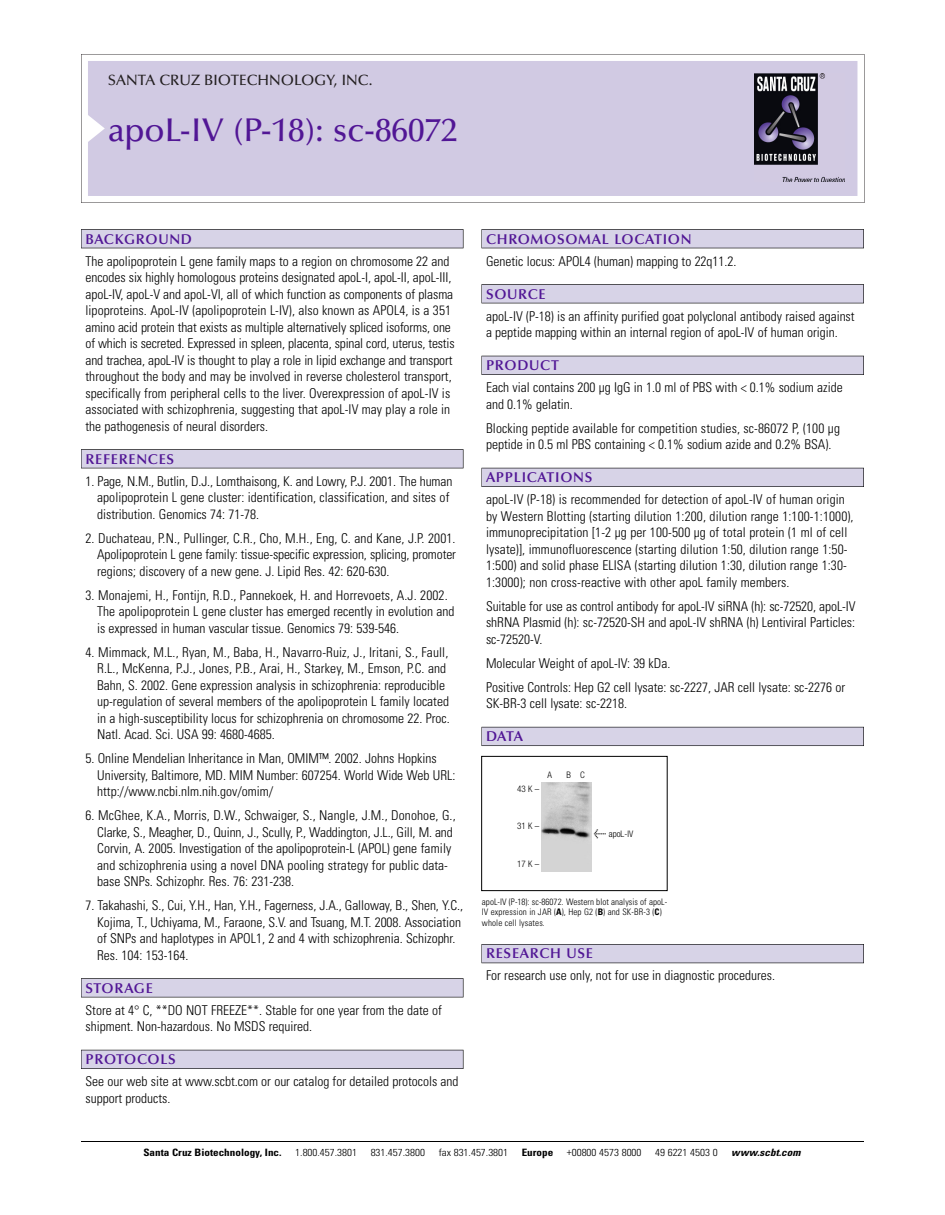
<style>
.page{position:relative;width:945px;height:1215px;background:#fff}
.page>*{position:absolute;margin:0;border:0;box-sizing:border-box;transform-origin:0 0}
.t1{font:500 33px "Optima";color:#511695}
.t2{font:500 15px "Optima";color:#231f20}
.t3{font:600 14.25px "Optima";letter-spacing:.05em;color:#511695}
.t4{font:300 condensed 13.5px/16.5px "Univers";color:#000}
.t5{font:300 condensed 10.2px "Univers";color:#000;scale:1.1 1}
.t6{font:700 condensed 10.2px "Univers";color:#000;scale:1.1 1}
.t7{font:italic 700 condensed 10.2px "Univers";letter-spacing:.005em;color:#000;scale:1.1 1}
.t8{font:300 condensed 9px/10.5px "Univers";letter-spacing:.01em;color:#000}
.t9{font:300 condensed 9px "Helvetica Neue";color:#000}
.s1{font-family:"Meta Plus";font-weight:400;font-stretch:normal;font-size:10.5px}
.s2{font-weight:700}
</style>
<div class="page">
<svg style="left:81px;top:54px;width:783px;height:149px"></svg>
<div style="left:88px;top:61px;width:769px;height:135px;background:#d1cae3"></div>
<img style="left:755px;top:74px;width:90px;height:108px">
<div style="left:81px;top:229px;width:382px;height:19px;background:#525156"></div>
<div style="left:81px;top:230px;width:382px;height:18px;background:#d7d3e7"></div>
<div style="left:81px;top:449px;width:382px;height:19px;background:#525155"></div>
<div style="left:81px;top:450px;width:382px;height:18px;background:#d7d3e7"></div>
<div style="left:81px;top:978px;width:382px;height:19px;background:#545357"></div>
<div style="left:81px;top:979px;width:382px;height:18px;background:#d7d3e7"></div>
<div style="left:81px;top:1050px;width:382px;height:19px;background:#54535a"></div>
<div style="left:81px;top:1050px;width:382px;height:18px;background:#d7d3e7"></div>
<div style="left:482px;top:229px;width:382px;height:19px;background:#525156"></div>
<div style="left:482px;top:230px;width:381px;height:18px;background:#d7d3e7"></div>
<div style="left:482px;top:284px;width:382px;height:19px;background:#525155"></div>
<div style="left:482px;top:285px;width:381px;height:18px;background:#d7d3e7"></div>
<div style="left:482px;top:356px;width:382px;height:19px;background:#525158"></div>
<div style="left:482px;top:356px;width:381px;height:18px;background:#d7d3e7"></div>
<div style="left:482px;top:468px;width:382px;height:19px;background:#54535a"></div>
<div style="left:482px;top:468px;width:381px;height:18px;background:#d7d3e7"></div>
<div style="left:482px;top:727px;width:382px;height:19px;background:#5b5a62"></div>
<div style="left:482px;top:727px;width:381px;height:18px;background:#d7d3e7"></div>
<div style="left:482px;top:944px;width:382px;height:19px;background:#535259"></div>
<div style="left:482px;top:945px;width:381px;height:18px;background:#d7d3e7"></div>
<hr style="left:81px;top:1141px;width:783px;height:1px;background:#000">
<div style="left:481px;top:756px;width:187px;height:135px;border:1px solid #000"></div>
<img style="left:542px;top:783px;width:50px;height:89px">
<p class="t2" style="left:108px;top:74px;width:266px">SANTA CRUZ BIOTECHNOLOGY, INC.</p>
<h1 class="t1" style="left:108px;top:117px;width:351px">apoL-IV (P-18): sc-86072</h1>
<p class="t3" style="left:86px;top:233px;width:108px">BACKGROUND</p>
<p class="t4" style="left:86px;top:254px;width:371px">The apolipoprotein L gene family maps to a region on chromosome 22 and encodes six highly homologous proteins designated apoL-I, apoL-II, apoL-III, apoL-IV, apoL-V and apoL-VI, all of which function as components of plasma lipoproteins. ApoL-IV (apolipoprotein L-IV), also known as APOL4, is a 351 amino acid protein that exists as multiple alternatively spliced isoforms, one of which is secreted. Expressed in spleen, placenta, spinal cord, uterus, testis and trachea, apoL-IV is thought to play a role in lipid exchange and transport throughout the body and may be involved in reverse cholesterol transport, specifically from peripheral cells to the liver. Overexpression of apoL-IV is associated with schizophrenia, suggesting that apoL-IV may play a role in the pathogenesis of neural disorders.</p>
<p class="t3" style="left:86px;top:453px;width:90px">REFERENCES</p>
<p class="t4" style="left:97px;top:474px;width:357px;text-indent:-12px">1. Page, N.M., Butlin, D.J., Lomthaisong, K. and Lowry, P.J. 2001. The human apolipoprotein L gene cluster: identification, classification, and sites of distribution. Genomics 74: 71-78.</p>
<p class="t4" style="left:97px;top:531px;width:360px;text-align:justify;text-indent:-12px">2. Duchateau, P.N., Pullinger, C.R., Cho, M.H., Eng, C. and Kane, J.P. 2001.<br>Apolipoprotein L gene family: tissue-specific expression, splicing, promoter regions; discovery of a new gene. J. Lipid Res. 42: 620-630.</p>
<p class="t4" style="left:97px;top:588px;width:359px;text-indent:-12px">3. Monajemi, H., Fontijn, R.D., Pannekoek, H. and Horrevoets, A.J. 2002.<br>The apolipoprotein L gene cluster has emerged recently in evolution and is expressed in human vascular tissue. Genomics 79: 539-546.</p>
<p class="t4" style="left:97px;top:645px;width:354px;text-indent:-12px">4. Mimmack, M.L., Ryan, M., Baba, H., Navarro-Ruiz, J., Iritani, S., Faull, R.L., McKenna, P.J., Jones, P.B., Arai, H., Starkey, M., Emson, P.C. and Bahn, S. 2002. Gene expression analysis in schizophrenia: reproducible up-regulation of several members of the apolipoprotein L family located in a high-susceptibility locus for schizophrenia on chromosome 22. Proc.<br>Natl. Acad. Sci. USA 99: 4680-4685.</p>
<p class="t4" style="left:97px;top:751px;width:360px;text-indent:-12px">5. Online Mendelian Inheritance in Man, OMIM™. 2002. Johns Hopkins<br>University, Baltimore, MD. MIM Number: 607254. World Wide Web URL: http://www.ncbi.nlm.nih.gov/omim/</p>
<p class="t4" style="left:97px;top:808px;width:360px;text-indent:-12px">6. McGhee, K.A., Morris, D.W., Schwaiger, S., Nangle, J.M., Donohoe, G., Clarke, S., Meagher, D., Quinn, J., Scully, P., Waddington, J.L., Gill, M. and Corvin, A. 2005. Investigation of the apolipoprotein-L (APOL) gene family and schizophrenia using a novel DNA pooling strategy for public data&shy;base SNPs. Schizophr. Res. 76: 231-238.</p>
<p class="t4" style="left:97px;top:898px;width:367px;text-indent:-12px">7. Takahashi, S., Cui, Y.H., Han, Y.H., Fagerness, J.A., Galloway, B., Shen, Y.C., Kojima, T., Uchiyama, M., Faraone, S.V. and Tsuang, M.T. 2008. Association of SNPs and haplotypes in APOL1, 2 and 4 with schizophrenia. Schizophr.<br>Res. 104: 153-164.</p>
<p class="t3" style="left:86px;top:982px;width:69px">STORAGE</p>
<p class="t4" style="left:86px;top:1003px;width:358px">Store at 4° C, **DO NOT FREEZE**. Stable for one year from the date of shipment. Non-hazardous. No MSDS required.</p>
<p class="t3" style="left:86px;top:1054px;width:92px">PROTOCOLS</p>
<p class="t4" style="left:86px;top:1074px;width:375px">See our web site at www.scbt.com or our catalog for detailed protocols and support products.</p>
<p class="t3" style="left:486px;top:233px;width:207px">CHROMOSOMAL LOCATION</p>
<p class="t4" style="left:486px;top:254px;width:252px">Genetic locus: APOL4 (human) mapping to 22q11.2.</p>
<p class="t3" style="left:486px;top:288px;width:61px">SOURCE</p>
<p class="t4" style="left:486px;top:309px;width:370px">apoL-IV (P-18) is an affinity purified goat polyclonal antibody raised against a peptide mapping within an internal region of apoL-IV of human origin.</p>
<p class="t3" style="left:486px;top:360px;width:74px">PRODUCT</p>
<p class="t4" style="left:486px;top:380px;width:358px">Each vial contains 200 µg IgG in 1.0 ml of PBS with &lt; 0.1% sodium azide and 0.1% gelatin.</p>
<p class="t4" style="left:486px;top:421px;width:356px">Blocking peptide available for competition studies, sc-86072 P, (100 µg peptide in 0.5 ml PBS containing &lt; 0.1% sodium azide and 0.2% BSA).</p>
<p class="t3" style="left:486px;top:472px;width:108px">APPLICATIONS</p>
<p class="t4" style="left:486px;top:492px;width:369px">apoL-IV (P-18) is recommended for detection of apoL-IV of human origin by Western Blotting (starting dilution 1:200, dilution range 1:100-1:1000), immunoprecipitation [1-2 µg per 100-500 µg of total protein (1 ml of cell lysate)], immunofluorescence (starting dilution 1:50, dilution range 1:50- 1:500) and solid phase ELISA (starting dilution 1:30, dilution range 1:30- 1:3000); non cross-reactive with other apoL family members.</p>
<p class="t4" style="left:486px;top:599px;width:371px;text-align:justify">Suitable for use as control antibody for apoL-IV siRNA (h): sc-72520, apoL-IV shRNA Plasmid (h): sc-72520-SH and apoL-IV shRNA (h) Lentiviral Particles: sc-72520-V.</p>
<p class="t4" style="left:486px;top:652px;width:361px;line-height:24px">Molecular Weight of apoL-IV: 39 kDa.<br>Positive Controls: Hep G2 cell lysate: sc-2227, JAR cell lysate: sc-2276 or</p>
<p class="t4" style="left:486px;top:696px;width:143px">SK-BR-3 cell lysate: sc-2218.</p>
<p class="t3" style="left:486px;top:731px;width:39px">DATA</p>
<p class="t9" style="left:517px;top:785px;width:24px">43K–</p>
<p class="t9" style="left:517px;top:823px;width:24px">31K–</p>
<p class="t9" style="left:517px;top:860px;width:24px">17K–</p>
<p class="t9" style="left:548px;top:772px;width:6px">A</p>
<p class="t9" style="left:566px;top:772px;width:20px">B C</p>
<p class="t9" style="left:594px;top:831px;width:41px"><span class="s1">&lt;</span> apoL-IV</p>
<p class="t8" style="left:482px;top:897px;width:187px">apoL-IV (P-18): sc-86072. Western blot analysis of apoL-<br>IV expression in JAR (<span class="s2">A</span>), Hep G2 (<span class="s2">B</span>) and SK-BR-3 (<span class="s2">C</span>) whole cell lysates.</p>
<p class="t3" style="left:486px;top:948px;width:109px">RESEARCH USE</p>
<p class="t4" style="left:486px;top:969px;width:290px">For research use only, not for use in diagnostic procedures.</p>
<p class="t6" style="left:143px;top:1148px;width:127px">Santa Cruz Biotechnology, Inc.</p>
<p class="t5" style="left:295px;top:1148px;width:58px">1.800.457.3801</p>
<p class="t5" style="left:371px;top:1148px;width:51px">831.457.3800</p>
<p class="t5" style="left:439px;top:1148px;width:65px">fax 831.457.3801</p>
<p class="t6" style="left:522px;top:1148px;width:30px">Europe</p>
<p class="t5" style="left:567px;top:1148px;width:69px">+00800 4573 8000</p>
<p class="t5" style="left:655px;top:1148px;width:58px">49 6221 4503 0</p>
<p class="t7" style="left:731px;top:1148px;width:64px">www.scbt.com</p>
</div>
